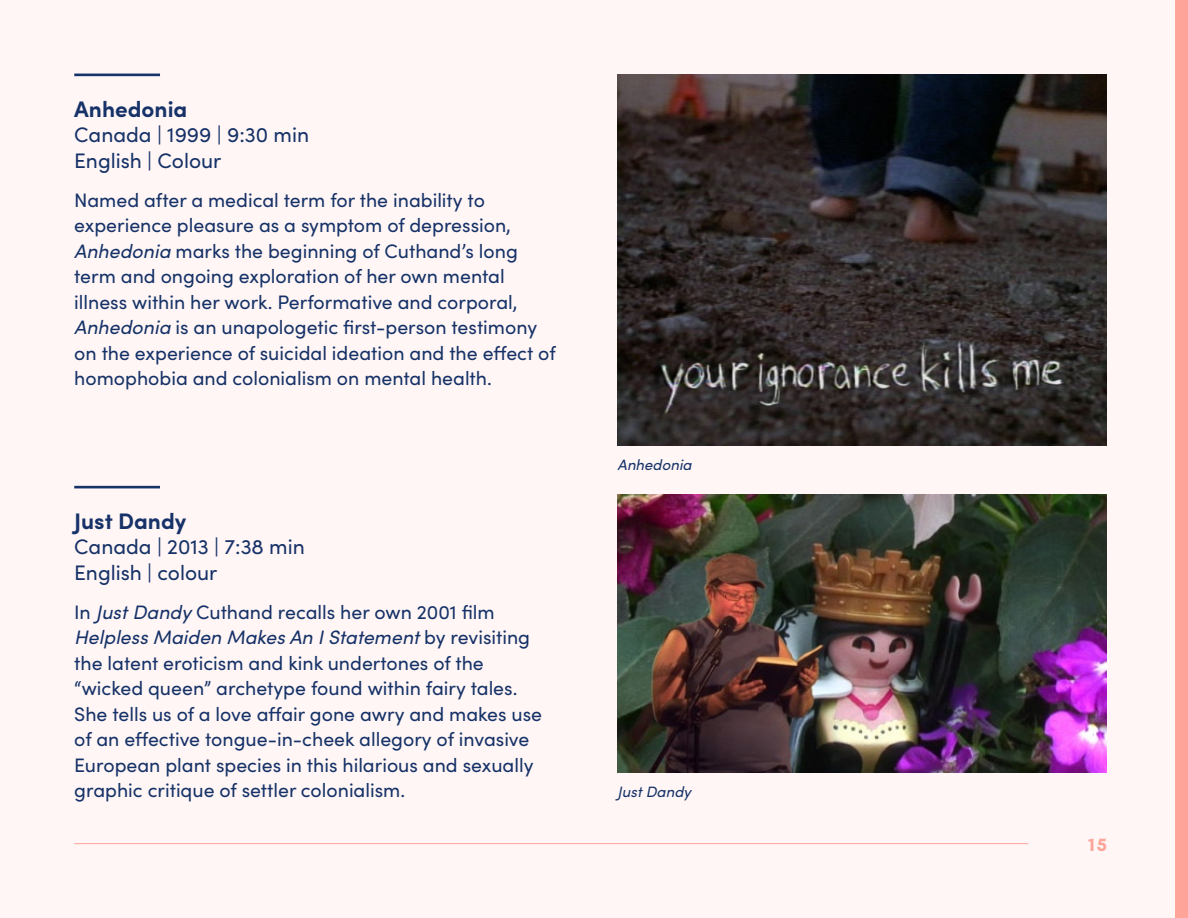
<style>
.page{position:relative;width:1188px;height:918px;background:#fff6f5}
.page>*{position:absolute;margin:0;border:0;box-sizing:border-box;transform-origin:0 0}
.retrospective-video{font:700 22.5px "Sofia Pro";color:#163268}
.retrospective-video-2{font:21px/25.5px "Sofia Pro";color:#163268}
.retrospective-descri{font:19.5px/25.5px "Sofia Pro";color:#163268}
.t1{font:700 18px "Glacial Indifference";color:#fea499}
.image_caption{font:italic 15px "Sofia Pro";color:#163268}
.s1{font-style:italic}
</style>
<div class="page">
<hr style="left:74px;top:843px;width:954px;height:1px;background:#fea499">
<div style="left:1175px;top:0;width:13px;height:918px;background:#fea499"></div>
<hr style="left:74px;top:74px;width:86px;height:2px;background:#163268">
<img style="left:618px;top:74px;width:489px;height:371px">
<img style="left:618px;top:494px;width:489px;height:279px">
<hr style="left:74px;top:486px;width:86px;height:2px;background:#163268">
<p class="retrospective-video" style="left:74px;top:91px;width:115px">Anhedonia</p>
<p class="retrospective-video-2" style="left:74px;top:121px;width:236px">Canada | 1999 | 9:30 min<br>English | Colour</p>
<p class="retrospective-descri" style="left:74px;top:186px;width:483px">Named after a medical term for the inability to experience pleasure as a symptom of depression, <span class="s1">Anhedonia</span> marks the beginning of Cuthand’s long term and ongoing exploration of her own mental illness within her work. Performative and corporal, <span class="s1">Anhedonia</span> is an unapologetic first-person testimony on the experience of suicidal ideation and the effect of homophobia and colonialism on mental health.</p>
<p class="retrospective-video" style="left:74px;top:504px;width:114px">Just Dandy</p>
<p class="retrospective-video-2" style="left:74px;top:533px;width:232px">Canada | 2013 | 7:38 min<br>English | colour</p>
<p class="retrospective-descri" style="left:74px;top:598px;width:469px">In <span class="s1">Just Dandy</span> Cuthand recalls her own 2001 film <span class="s1">Helpless Maiden Makes An I Statement</span> by revisiting the latent eroticism and kink undertones of the “wicked queen” archetype found within fairy tales.<br>She tells us of a love affair gone awry and makes use of an effective tongue-in-cheek allegory of invasive European plant species in this hilarious and sexually graphic critique of settler colonialism.</p>
<p class="image_caption" style="left:618px;top:453px;width:76px">Anhedonia</p>
<p class="image_caption" style="left:618px;top:781px;width:75px">Just Dandy</p>
<p class="t1" style="left:1086px;top:833px;width:22px">15</p>
</div>
